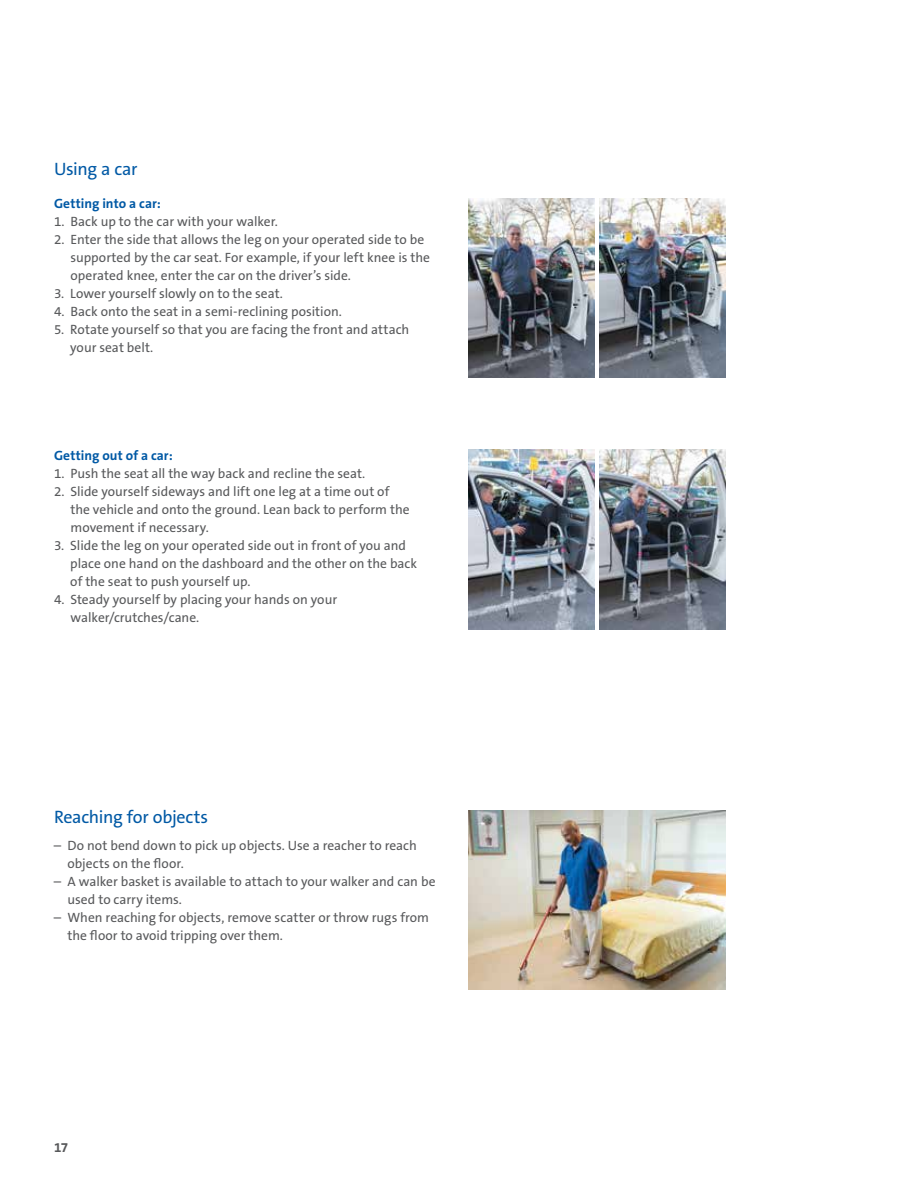
<style>
.page{position:relative;width:918px;height:1188px;background:#fff}
.page>*{position:absolute;margin:0;border:0;box-sizing:border-box;transform-origin:0 0}
.t1{font:18px "The Sans B W5 Plain";letter-spacing:-.02em;color:#0059a5}
.t2{font:13.5px/18px "The Sans B W5 Plain";color:#58595b}
.t3{font:700 13.5px "The Sans B W7";letter-spacing:.005em;color:#0059a5}
.t4{font:700 13.5px "The Sans B W7";color:#58595b}
</style>
<div class="page">
<img style="left:468px;top:198px;width:127px;height:180px">
<img style="left:468px;top:450px;width:127px;height:180px">
<img style="left:600px;top:198px;width:126px;height:180px">
<img style="left:600px;top:450px;width:126px;height:180px">
<img style="left:468px;top:810px;width:258px;height:180px">
<h1 class="t1" style="left:54px;top:158px;width:85px">Using a car</h1>
<p class="t3" style="left:54px;top:195px;width:108px">Getting into a car:</p>
<p class="t2" style="left:54px;top:213px;width:225px">1. Back up to the car with your walker.</p>
<p class="t2" style="left:70px;top:230px;width:361px;text-indent:-16px">2. Enter the side that allows the leg on your operated side to be supported by the car seat. For example, if your left knee is the operated knee, enter the car on the driver’s side.</p>
<p class="t2" style="left:54px;top:284px;width:230px">3. Lower yourself slowly on to the seat.</p>
<p class="t2" style="left:54px;top:302px;width:290px">4. Back onto the seat in a semi-reclining position.</p>
<p class="t2" style="left:70px;top:320px;width:341px;text-indent:-16px">5. Rotate yourself so that you are facing the front and attach your seat belt.</p>
<p class="t3" style="left:54px;top:447px;width:120px">Getting out of a car:</p>
<p class="t2" style="left:54px;top:464px;width:313px">1. Push the seat all the way back and recline the seat.</p>
<p class="t2" style="left:70px;top:482px;width:341px;text-indent:-16px">2. Slide yourself sideways and lift one leg at a time out of the vehicle and onto the ground. Lean back to perform the movement if necessary.</p>
<p class="t2" style="left:70px;top:536px;width:348px;text-indent:-16px">3. Slide the leg on your operated side out in front of you and place one hand on the dashboard and the other on the back of the seat to push yourself up.</p>
<p class="t2" style="left:71px;top:590px;width:268px;text-indent:-17px">4. Steady yourself by placing your hands on your walker/crutches/cane.</p>
<h1 class="t1" style="left:54px;top:806px;width:156px">Reaching for objects</h1>
<p class="t2" style="left:67px;top:837px;width:351px;text-indent:-14px">– Do not bend down to pick up objects. Use a reacher to reach objects on the floor.</p>
<p class="t2" style="left:67px;top:873px;width:370px;text-indent:-14px">– A walker basket is available to attach to your walker and can be used to carry items.</p>
<p class="t2" style="left:67px;top:909px;width:363px;text-indent:-14px">– When reaching for objects, remove scatter or throw rugs from the floor to avoid tripping over them.</p>
<p class="t4" style="left:54px;top:1139px;width:16px">17</p>
</div>
